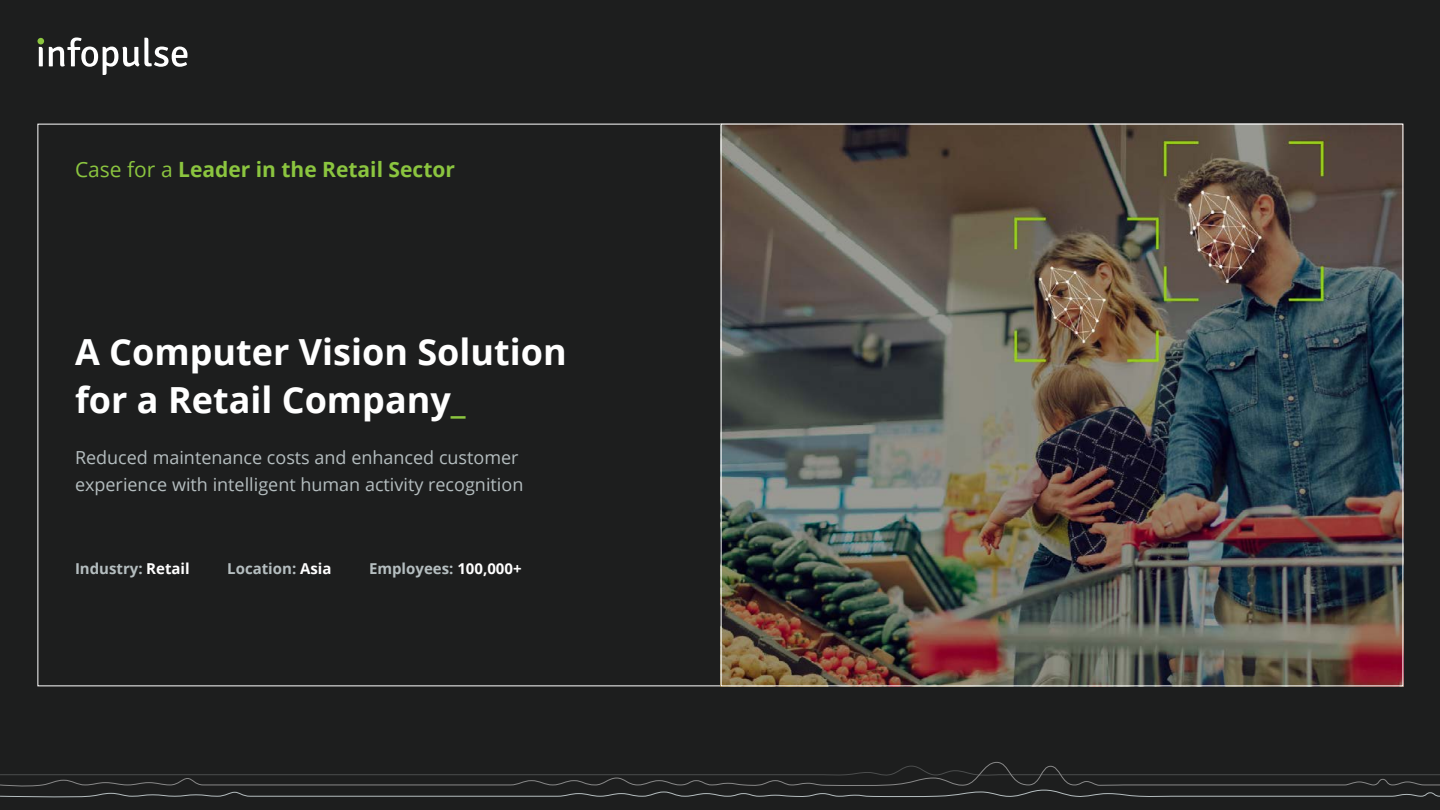
<style>
.page{position:relative;width:1440px;height:810px;background:#1d1e1e}
.page>*{position:absolute;margin:0;border:0;box-sizing:border-box;transform-origin:0 0}
.t1{font:700 36px/48px "Open Sans";color:#fff}
.t2{font:700 21px "Open Sans";color:#8bc53f}
.t3{font:18px/27px "Open Sans";color:#b5bec0}
.t4{font:700 15px "Open Sans";color:#b5bec0}
.s1{font-weight:400}
.s2{color:#8bc53f}
.s3{color:#fff}
</style>
<div class="page">
<svg style="left:38px;top:37px;width:150px;height:38px"></svg>
<svg style="left:0;top:762px;width:1440px;height:36px"></svg>
<img style="left:723px;top:126px;width:678px;height:558px">
<p class="t2" style="left:75px;top:155px;width:382px"><span class="s1">Case for a</span> Leader in the Retail Sector</p>
<h1 class="t1" style="left:75px;top:327px;width:493px">A Computer Vision Solution for a Retail Company<span class="s2">_</span></h1>
<p class="t3" style="left:75px;top:443px;width:450px">Reduced maintenance costs and enhanced customer experience with intelligent human activity recognition</p>
<p class="t4" style="left:75px;top:558px;width:116px">Industry: <span class="s3">Retail</span></p>
<p class="t4" style="left:227px;top:558px;width:106px">Location: <span class="s3">Asia</span></p>
<p class="t4" style="left:369px;top:558px;width:154px">Employees: <span class="s3">100,000+</span></p>
</div>
